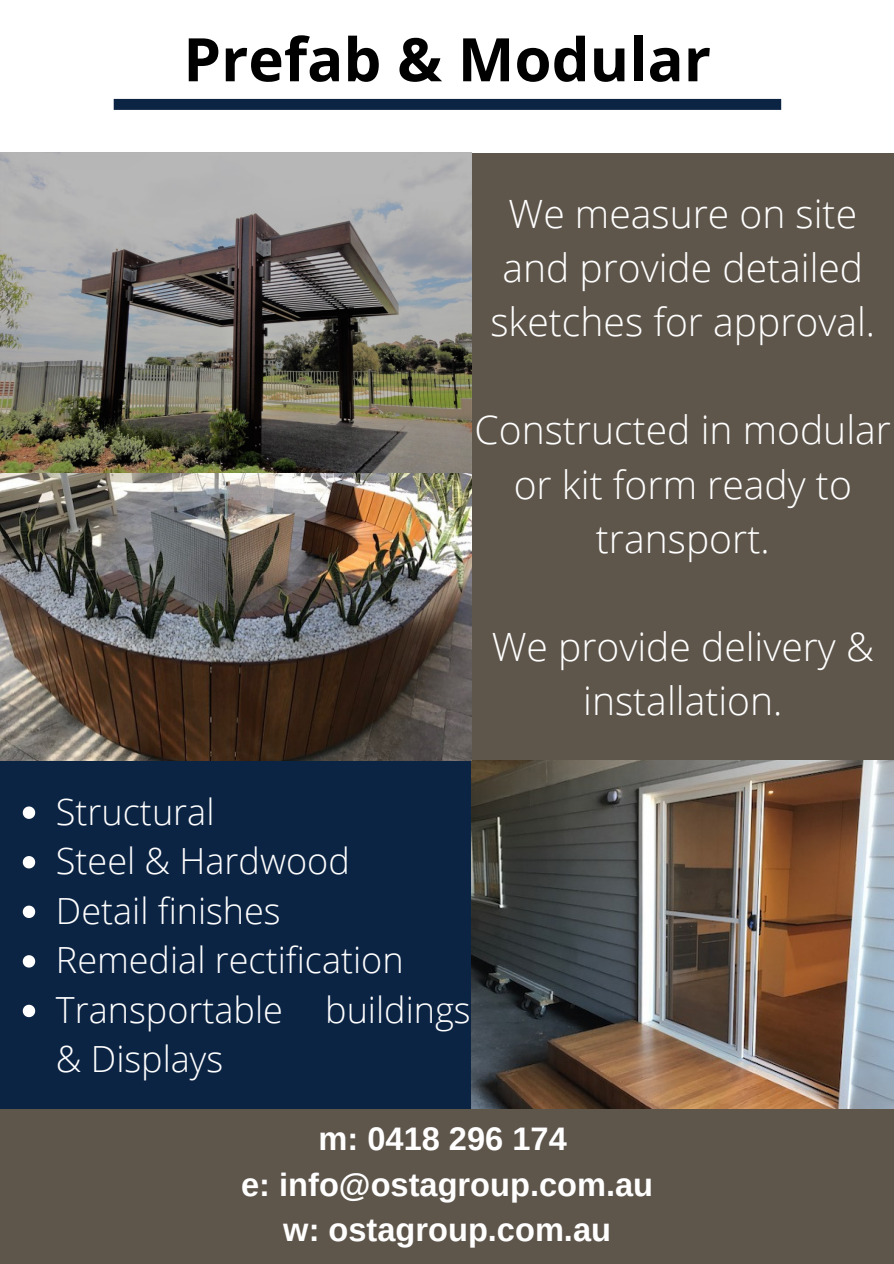
<style>
.page{position:relative;width:894px;height:1264px;background:#fff}
.page>*{position:absolute;margin:0;border:0;box-sizing:border-box;transform-origin:0 0}
.t1{font:700 60px "Open Sans";color:#000}
.t2{font:300 39px/54px "Open Sans";color:#fff;text-align:center}
.t3{font:300 36px/49.5px "Open Sans";color:#fff}
.t4{font:700 32.55px/45.2px "Arimo";color:#fff;text-align:center}
</style>
<div class="page">
<div style="left:0;top:1108px;width:893px;height:155px;background:#5e554b"></div>
<svg style="left:114px;top:99px;width:667px;height:11px"></svg>
<div style="left:0;top:760px;width:471px;height:348px;background:#0c2444"></div>
<div style="left:471px;top:153px;width:422px;height:608px;background:#5e554b"></div>
<img style="left:471px;top:760px;width:422px;height:348px">
<img style="left:0;top:153px;width:471px;height:607px">
<svg style="left:23px;top:806px;width:12px;height:12px"></svg>
<svg style="left:23px;top:856px;width:12px;height:12px"></svg>
<svg style="left:23px;top:905px;width:12px;height:13px"></svg>
<svg style="left:23px;top:955px;width:12px;height:12px"></svg>
<svg style="left:23px;top:1004px;width:12px;height:13px"></svg>
<h1 class="t1" style="left:183px;top:17px;width:529px">Prefab &amp; Modular</h1>
<p class="t2" style="left:490px;top:186px;width:386px">We measure on site and provide detailed sketches for approval.</p>
<p class="t2" style="left:474px;top:402px;width:418px">Constructed in modular or kit form ready to transport.</p>
<p class="t2" style="left:491px;top:618px;width:383px">We provide delivery &amp; installation.</p>
<p class="t3" style="left:56px;top:785px;width:416px">Structural<br>Steel &amp; Hardwood<br>Detail finishes<br>Remedial rectification<br>Transportable buildings &amp; Displays</p>
<p class="t4" style="left:241px;top:1116px;width:413px">m: 0418 296 174<br>e: info@ostagroup.com.au w: ostagroup.com.au</p>
</div>
